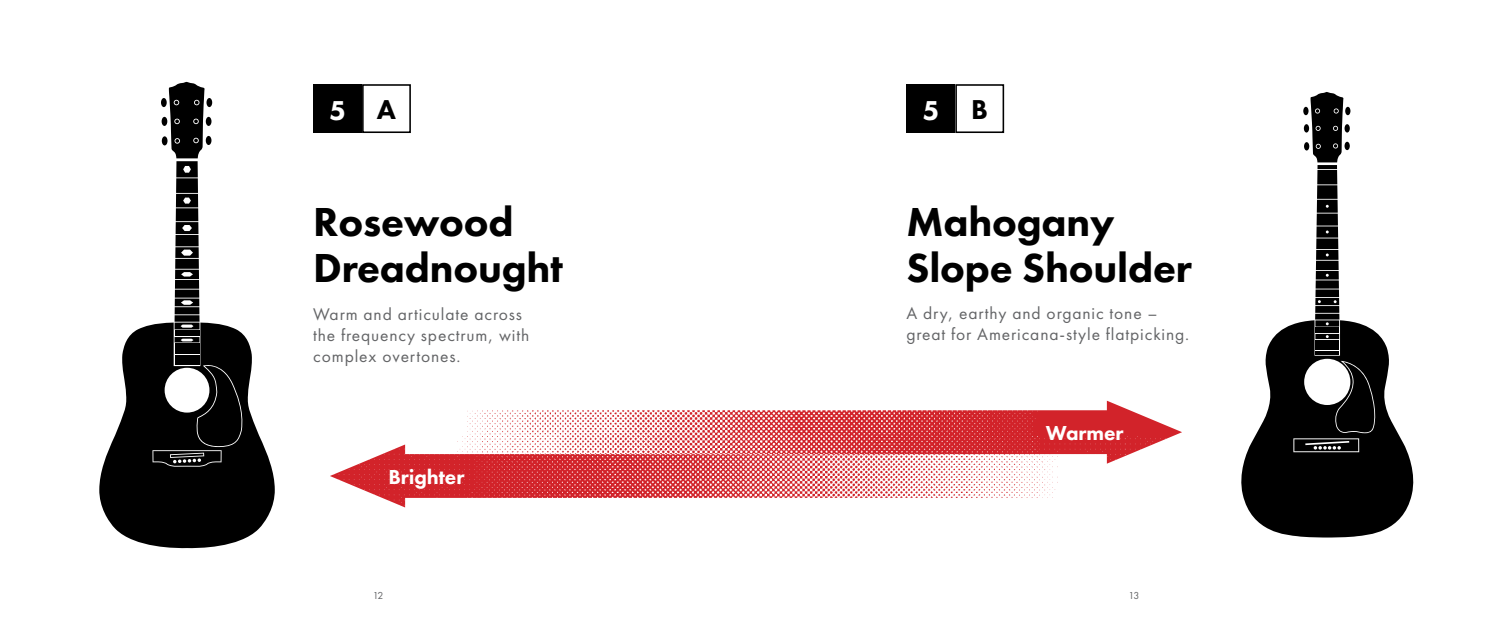
<style>
.page{position:relative;width:1512px;height:630px;background:#fff}
.page>*{position:absolute;margin:0;border:0;box-sizing:border-box;transform-origin:0 0}
.t1{font:42px/45.5px "Futura PT Heavy";letter-spacing:-.005em;color:#000}
.t2{font:28.35px "Futura PT Heavy";color:#fff}
.t3{font:28.35px "Futura PT Heavy";color:#000}
.t4{font:21px "Futura PT Heavy";letter-spacing:-.005em;color:#fff}
.t5{font:17.5px/21px "Futura PT";letter-spacing:.05em;color:#636466}
.t6{font:10.5px "Futura PT";color:#636466}
.s1{color:#000}
</style>
<div class="page">
<img style="left:330px;top:444px;width:728px;height:64px">
<img style="left:405px;top:401px;width:777px;height:63px">
<div style="left:362px;top:84px;width:49px;height:49px;border:2px solid #000"></div>
<div style="left:955px;top:84px;width:49px;height:49px;border:2px solid #000"></div>
<div style="left:313px;top:84px;width:49px;height:49px;background:#000"></div>
<div style="left:906px;top:84px;width:49px;height:49px;background:#000"></div>
<div style="left:1315px;top:289px;width:24px;height:8px;background:#000"></div>
<svg style="left:1315px;top:298px;width:24px;height:7px"></svg>
<div style="left:1316px;top:280px;width:23px;height:9px;background:#000"></div>
<svg style="left:1316px;top:271px;width:23px;height:9px"></svg>
<div style="left:1315px;top:306px;width:24px;height:7px;background:#000"></div>
<svg style="left:1241px;top:320px;width:173px;height:218px;fill:#000"></svg>
<div style="left:1316px;top:261px;width:23px;height:9px;background:#000"></div>
<svg style="left:1294px;top:362px;width:83px;height:89px"></svg>
<div style="left:1317px;top:214px;width:21px;height:12px;background:#000"></div>
<div style="left:1317px;top:170px;width:20px;height:14px;background:#000"></div>
<div style="left:1315px;top:314px;width:24px;height:6px;background:#000"></div>
<div style="left:1317px;top:185px;width:21px;height:14px;background:#000"></div>
<div style="left:1316px;top:238px;width:22px;height:11px;background:#000"></div>
<svg style="left:1316px;top:226px;width:22px;height:12px"></svg>
<svg style="left:1317px;top:200px;width:21px;height:13px"></svg>
<svg style="left:1316px;top:250px;width:22px;height:10px"></svg>
<svg style="left:1315px;top:320px;width:24px;height:7px"></svg>
<div style="left:1303px;top:107px;width:6px;height:8px;background:#000;border-radius:50%"></div>
<div style="left:1345px;top:107px;width:5px;height:8px;background:#000;border-radius:50%"></div>
<div style="left:1304px;top:124px;width:5px;height:9px;background:#000;border-radius:50%"></div>
<div style="left:1345px;top:124px;width:5px;height:9px;background:#000;border-radius:50%"></div>
<div style="left:1304px;top:142px;width:5px;height:9px;background:#000;border-radius:50%"></div>
<div style="left:1345px;top:142px;width:5px;height:8px;background:#000;border-radius:50%"></div>
<svg style="left:1311px;top:92px;width:32px;height:77px;background:#2f2f2f"></svg>
<div style="left:161px;top:98px;width:6px;height:9px;background:#000;border-radius:50%"></div>
<div style="left:207px;top:98px;width:5px;height:9px;background:#000;border-radius:50%"></div>
<div style="left:162px;top:117px;width:5px;height:9px;background:#000;border-radius:50%"></div>
<div style="left:206px;top:117px;width:6px;height:9px;background:#000;border-radius:50%"></div>
<div style="left:162px;top:136px;width:6px;height:9px;background:#000;border-radius:50%"></div>
<div style="left:206px;top:136px;width:5px;height:9px;background:#000;border-radius:50%"></div>
<div style="left:175px;top:307px;width:24px;height:7px;background:#000"></div>
<div style="left:175px;top:280px;width:24px;height:9px;background:#000"></div>
<div style="left:175px;top:290px;width:24px;height:8px;background:#000"></div>
<svg style="left:175px;top:299px;width:24px;height:7px"></svg>
<svg style="left:175px;top:270px;width:24px;height:9px"></svg>
<div style="left:175px;top:259px;width:24px;height:10px;background:#000"></div>
<svg style="left:99px;top:323px;width:176px;height:225px;fill:#000"></svg>
<svg style="left:153px;top:366px;width:91px;height:100px"></svg>
<svg style="left:176px;top:194px;width:22px;height:13px"></svg>
<svg style="left:175px;top:323px;width:25px;height:6px"></svg>
<svg style="left:175px;top:247px;width:24px;height:11px"></svg>
<div style="left:176px;top:178px;width:22px;height:15px;background:#000"></div>
<div style="left:175px;top:315px;width:25px;height:7px;background:#000"></div>
<div style="left:175px;top:235px;width:24px;height:11px;background:#000"></div>
<svg style="left:176px;top:222px;width:22px;height:12px"></svg>
<div style="left:176px;top:208px;width:22px;height:13px;background:#000"></div>
<svg style="left:169px;top:82px;width:36px;height:95px"></svg>
<h2 class="t2" style="left:329px;top:92px;width:19px">5</h2>
<h2 class="t2" style="left:922px;top:92px;width:67px">5 <span class="s1">B</span></h2>
<h2 class="t3" style="left:377px;top:92px;width:21px">A</h2>
<h1 class="t1" style="left:313px;top:199px;width:251px">Rosewood<br>Dreadnought</h1>
<h1 class="t1" style="left:906px;top:199px;width:287px">Mahogany<br>Slope Shoulder</h1>
<p class="t5" style="left:313px;top:303px;width:218px">Warm and articulate across the frequency spectrum, with complex overtones.</p>
<p class="t5" style="left:906px;top:302px;width:284px">A dry, earthy and organic tone – great for Americana-style flatpicking.</p>
<p class="t4" style="left:389px;top:464px;width:77px">Brighter</p>
<p class="t4" style="left:1046px;top:420px;width:79px">Warmer</p>
<p class="t6" style="left:373px;top:589px;width:12px">12</p>
<p class="t6" style="left:1129px;top:589px;width:12px">13</p>
</div>
